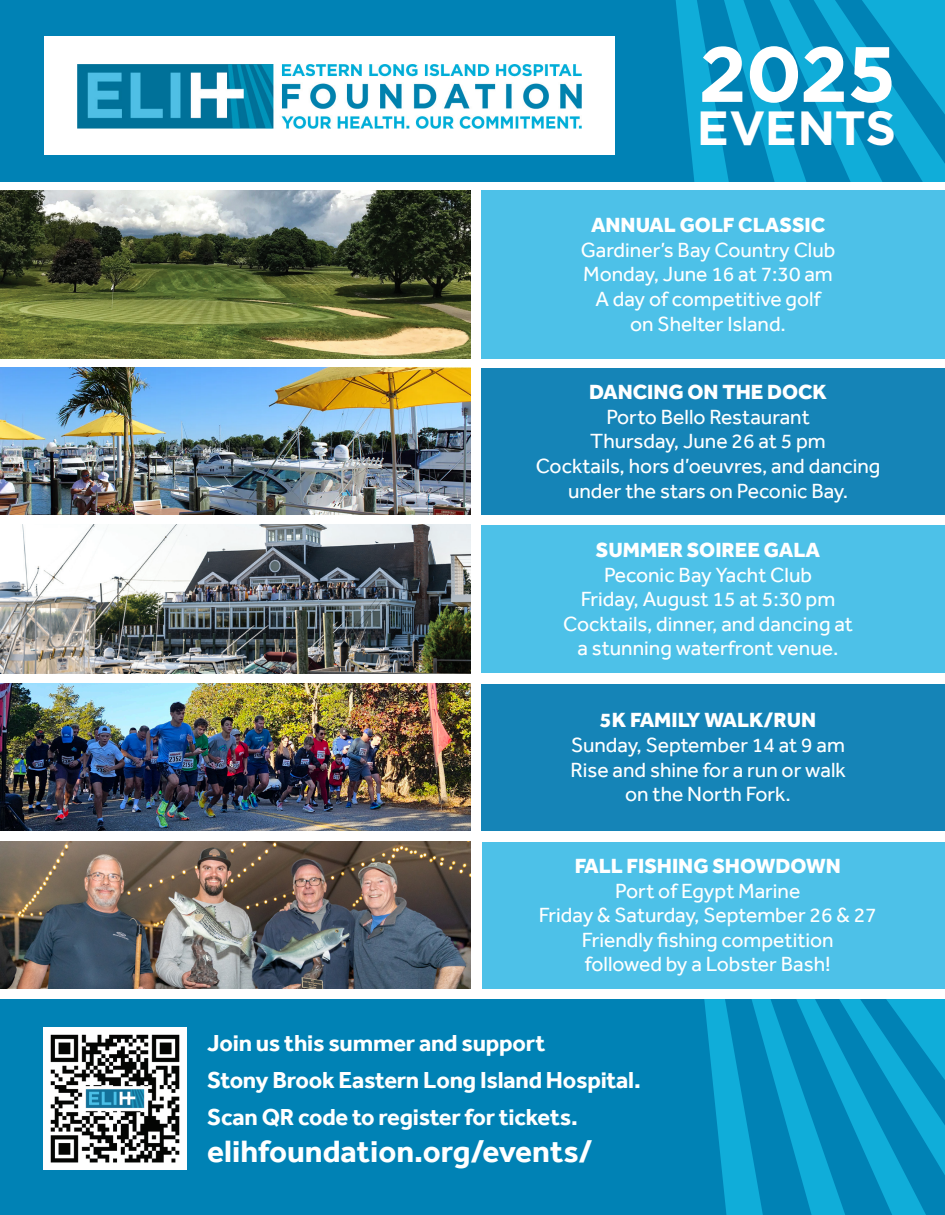
<style>
.page{position:relative;width:945px;height:1215px;background:#fff}
.page>*{position:absolute;margin:0;border:0;box-sizing:border-box;transform-origin:0 0}
.t1{font:700 78.3px "Gotham";color:#fff}
.t2{font:700 48px "Gotham";letter-spacing:-.005em;color:#fff}
.t3{font:700 31.8px "Effra";color:#fff}
.t4{font:700 23.85px/37px "Effra";letter-spacing:-.01em;color:#fff}
.t5{font:21.15px/24.6px "Effra";color:#fff;text-align:center}
.t6{font:800 21.15px "Effra";color:#fff}
</style>
<div class="page">
<div style="left:0;top:1000px;width:945px;height:215px;background:#0082b5"></div>
<svg style="left:704px;top:1000px;width:241px;height:215px"></svg>
<img style="left:43px;top:1027px;width:143px;height:143px">
<div style="left:482px;top:190px;width:463px;height:169px;background:#4dc1e8"></div>
<div style="left:482px;top:368px;width:463px;height:147px;background:#1584b7"></div>
<div style="left:482px;top:525px;width:463px;height:148px;background:#4dc1e8"></div>
<div style="left:482px;top:684px;width:463px;height:147px;background:#1584b7"></div>
<div style="left:482px;top:842px;width:463px;height:146px;background:#4dc1e8"></div>
<div style="left:0;top:0;width:945px;height:181px;background:#0082b5"></div>
<svg style="left:676px;top:0;width:269px;height:181px"></svg>
<div style="left:44px;top:36px;width:571px;height:119px;background:#fff"></div>
<img style="left:78px;top:64px;width:504px;height:64px">
<img style="left:0;top:190px;width:471px;height:169px">
<img style="left:0;top:367px;width:471px;height:147px">
<img style="left:0;top:524px;width:471px;height:150px">
<img style="left:0;top:842px;width:471px;height:146px">
<img style="left:0;top:684px;width:471px;height:147px">
<p class="t1" style="left:698px;top:22px;width:199px">2025</p>
<p class="t2" style="left:697px;top:96px;width:201px">EVENTS</p>
<p class="t6" style="left:591px;top:213px;width:236px">ANNUAL GOLF CLASSIC</p>
<p class="t5" style="left:581px;top:237px;width:256px">Gardiner’s Bay Country Club</p>
<p class="t5" style="left:583px;top:262px;width:251px">Monday, June 16 at 7:30 am</p>
<p class="t5" style="left:596px;top:286px;width:227px">A day of competitive golf on Shelter Island.</p>
<p class="t6" style="left:589px;top:380px;width:240px">DANCING ON THE DOCK</p>
<p class="t5" style="left:606px;top:404px;width:205px">Porto Bello Restaurant</p>
<p class="t5" style="left:590px;top:429px;width:237px">Thursday, June 26 at 5 pm</p>
<p class="t5" style="left:536px;top:453px;width:346px">Cocktails, hors d’oeuvres, and dancing under the stars on Peconic Bay.</p>
<p class="t6" style="left:596px;top:537px;width:226px">SUMMER SOIREE GALA</p>
<p class="t5" style="left:604px;top:562px;width:210px">Peconic Bay Yacht Club</p>
<p class="t5" style="left:581px;top:587px;width:256px">Friday, August 15 at 5:30 pm</p>
<p class="t5" style="left:563px;top:611px;width:291px">Cocktails, dinner, and dancing at a stunning waterfront venue.</p>
<p class="t6" style="left:600px;top:708px;width:218px">5K FAMILY WALK/RUN</p>
<p class="t5" style="left:571px;top:732px;width:275px">Sunday, September 14 at 9 am</p>
<p class="t5" style="left:570px;top:757px;width:277px">Rise and shine for a run or walk on the North Fork.</p>
<p class="t6" style="left:575px;top:853px;width:268px">FALL FISHING SHOWDOWN</p>
<p class="t5" style="left:615px;top:878px;width:187px">Port of Egypt Marine</p>
<p class="t5" style="left:539px;top:903px;width:339px">Friday &amp; Saturday, September 26 &amp; 27</p>
<p class="t5" style="left:582px;top:927px;width:253px;text-align:left">Friendly fishing competition followed by a Lobster Bash!</p>
<p class="t4" style="left:207px;top:1024px;width:435px">Join us this summer and support<br>Stony Brook Eastern Long Island Hospital.<br>Scan QR code to register for tickets.</p>
<p class="t3" style="left:207px;top:1133px;width:387px">elihfoundation.org/events/</p>
</div>
